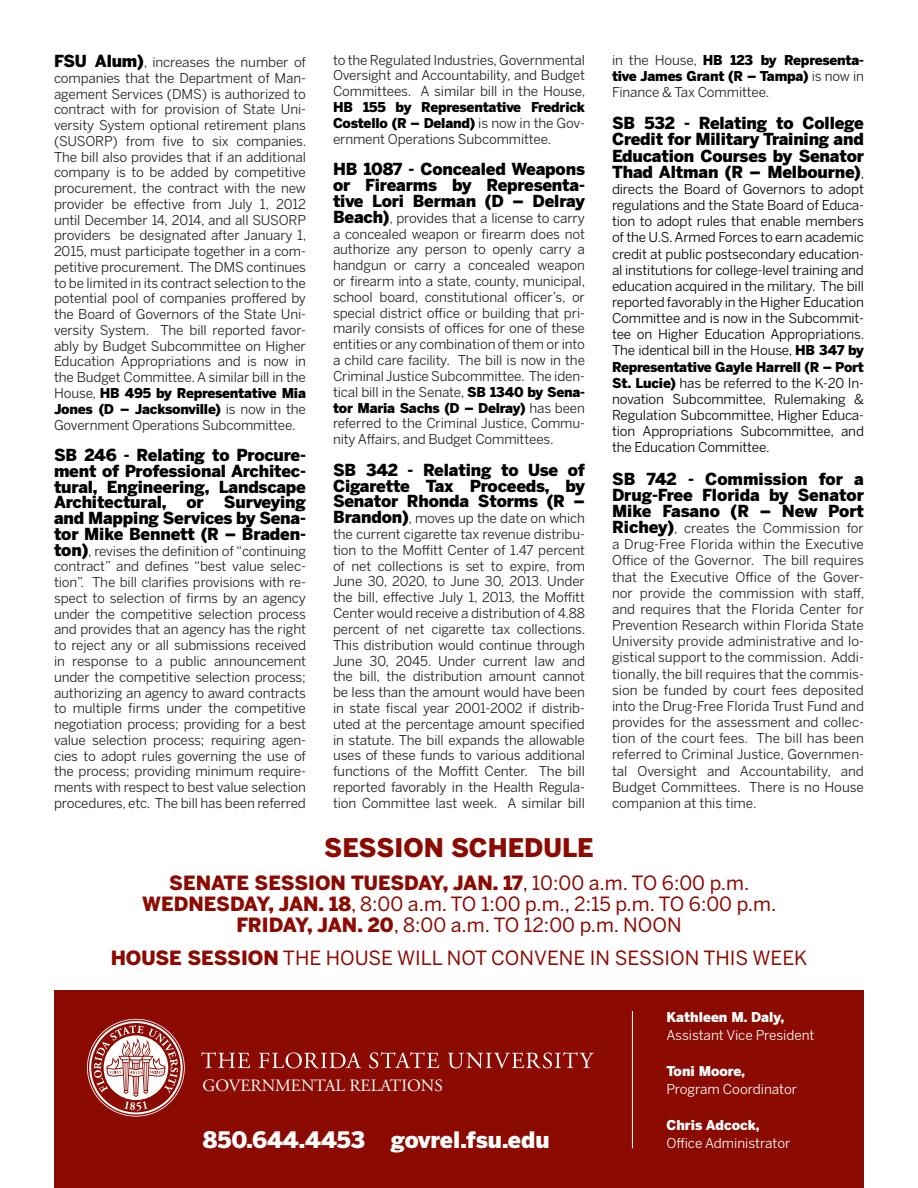
<style>
.page{position:relative;width:918px;height:1188px;background:#fff}
.page>*{position:absolute;margin:0;border:0;box-sizing:border-box;transform-origin:0 0}
.t1{font:900 25.5px "Benton Sans";color:#8b0a02}
.t2{font:900 22.5px "Benton Sans";color:#fff}
.t3{font:19.5px "Benton Sans";color:#8b0a02}
.t4{font:900 19.5px "Benton Sans";color:#8b0a02}
.t5{font:17.25px "Adobe Garamond Pro";color:#fff}
.t6{font:900 16.5px/15.8px "Benton Sans";letter-spacing:-.01em;color:#000;text-align:justify}
.t7{font:13.5px/15.8px "Benton Sans";letter-spacing:-.01em;color:#231f20;text-align:justify}
.t8{font:13.5px/16.2px "Benton Sans";letter-spacing:-.01em;color:#000;text-align:justify}
.t9{font:900 13.5px/16.2px "Benton Sans";letter-spacing:-.015em;color:#000;text-align:justify}
.t10{font:13.5px "Benton Sans";color:#fff}
.t11{font:900 13.5px "Benton Sans";color:#fff}
.s1{font-weight:900;font-size:16.5px;color:#000}
.s2{font-weight:900;color:#000}
.s3{font-weight:400;color:#231f20}
.s4{font-weight:400;font-size:13.5px}
.s5{font-weight:900}
.s6{font-weight:400}
</style>
<div class="page">
<div style="left:54px;top:990px;width:810px;height:198px;background:#8b0a02"></div>
<svg style="left:87px;top:1019px;width:98px;height:98px"></svg>
<svg style="left:201px;top:1052px;width:49px;height:16px"></svg>
<svg style="left:259px;top:1052px;width:102px;height:16px"></svg>
<svg style="left:369px;top:1052px;width:70px;height:16px"></svg>
<svg style="left:448px;top:1052px;width:146px;height:16px"></svg>
<hr style="left:632px;top:1011px;width:1px;height:137px;background:#fff">
<p class="t7" style="left:54px;top:54px;width:254px"><span class="s1">FSU Alum)</span>, increases the number of companies that the Department of Man&shy;agement Services (DMS) is authorized to contract with for provision of State Uni&shy;versity System optional retirement plans (SUSORP) from five to six companies.<br>The bill also provides that if an additional company is to be added by competitive procurement, the contract with the new provider be effective from July 1, 2012 until December 14, 2014, and all SUSORP providers be designated after January 1, 2015, must participate together in a com&shy;petitive procurement. The DMS continues to be limited in its contract selection to the potential pool of companies proffered by the Board of Governors of the State Uni&shy;versity System. The bill reported favor&shy;ably by Budget Subcommittee on Higher Education Appropriations and is now in the Budget Committee. A similar bill in the House, <span class="s2">HB 495 by Representative Mia Jones (D – Jacksonville)</span> is now in the Government Operations Subcommittee.</p>
<p class="t6" style="left:54px;top:447px;width:254px">SB 246 - Relating to Procure&shy;ment of Professional Architec&shy;tural, Engineering, Landscape Architectural, or Surveying and Mapping Services by Sena&shy;tor Mike Bennett (R – Braden-</p>
<p class="t7" style="left:54px;top:543px;width:254px"><span class="s1">ton)</span>, revises the definition of “continuing contract” and defines “best value selec&shy;tion”. The bill clarifies provisions with re&shy;spect to selection of firms by an agency under the competitive selection process and provides that an agency has the right to reject any or all submissions received in response to a public announcement under the competitive selection process; authorizing an agency to award contracts to multiple firms under the competitive negotiation process; providing for a best value selection process; requiring agen&shy;cies to adopt rules governing the use of the process; providing minimum require&shy;ments with respect to best value selection procedures, etc. The bill has been referred</p>
<p class="t7" style="left:333px;top:52px;width:254px">to the Regulated Industries, Governmental Oversight and Accountability, and Budget Committees. A similar bill in the House, <span class="s2">HB 155 by Representative Fredrick Costello (R – Deland)</span> is now in the Gov&shy;ernment Operations Subcommittee.</p>
<p class="t6" style="left:333px;top:161px;width:254px">HB 1087 - Concealed Weapons or Firearms by Representa&shy;tive Lori Berman (D – Delray</p>
<p class="t7" style="left:333px;top:210px;width:254px"><span class="s1">Beach)</span>, provides that a license to carry a concealed weapon or firearm does not authorize any person to openly carry a handgun or carry a concealed weapon or firearm into a state, county, municipal, school board, constitutional officer’s, or special district office or building that pri&shy;marily consists of offices for one of these entities or any combination of them or into a child care facility. The bill is now in the Criminal Justice Subcommittee. The iden&shy;tical bill in the Senate, <span class="s2">SB 1340 by Sena&shy;tor Maria Sachs (D – Delray)</span> has been referred to the Criminal Justice, Commu&shy;nity Affairs, and Budget Committees.</p>
<p class="t6" style="left:333px;top:462px;width:254px">SB 342 - Relating to Use of Cigarette Tax Proceeds, by Senator Rhonda Storms (R –</p>
<p class="t7" style="left:333px;top:510px;width:254px"><span class="s1">Brandon)</span>, moves up the date on which the current cigarette tax revenue distribu&shy;tion to the Moffitt Center of 1.47 percent of net collections is set to expire, from June 30, 2020, to June 30, 2013. Under the bill, effective July 1, 2013, the Moffitt Center would receive a distribution of 4.88 percent of net cigarette tax collections.<br>This distribution would continue through June 30, 2045. Under current law and the bill, the distribution amount cannot be less than the amount would have been in state fiscal year 2001-2002 if distrib&shy;uted at the percentage amount specified in statute. The bill expands the allowable uses of these funds to various additional functions of the Moffitt Center. The bill reported favorably in the Health Regula&shy;tion Committee last week. A similar bill</p>
<p class="t9" style="left:612px;top:51px;width:254px"><span class="s3">in the House,</span> HB 123 by Representa&shy;tive James Grant (R – Tampa) <span class="s3">is now in Finance &amp; Tax Committee.</span></p>
<p class="t6" style="left:612px;top:115px;width:254px;line-height:16.2px">SB 532 - Relating to College Credit for Military Training and Education Courses by Senator Thad Altman (R – Melbourne)<span class="s4">,</span></p>
<p class="t8" style="left:612px;top:181px;width:254px">directs the Board of Governors to adopt regulations and the State Board of Educa&shy;tion to adopt rules that enable members of the U.S. Armed Forces to earn academic credit at public postsecondary education&shy;al institutions for college-level training and education acquired in the military. The bill reported favorably in the Higher Education Committee and is now in the Subcommit&shy;tee on Higher Education Appropriations.<br>The identical bill in the House, <span class="s5">HB 347 by Representative Gayle Harrell (R – Port St. Lucie)</span> has be referred to the K-20 In&shy;novation Subcommittee, Rulemaking &amp; Regulation Subcommittee, Higher Educa&shy;tion Appropriations Subcommittee, and the Education Committee.</p>
<p class="t6" style="left:612px;top:470px;width:254px;line-height:16.2px">SB 742 - Commission for a Drug-Free Florida by Senator Mike Fasano (R – New Port</p>
<p class="t7" style="left:612px;top:520px;width:254px;line-height:16.2px"><span class="s1">Richey)</span>, creates the Commission for a Drug-Free Florida within the Executive Office of the Governor. The bill requires that the Executive Office of the Gover&shy;nor provide the commission with staff, and requires that the Florida Center for Prevention Research within Florida State University provide administrative and lo&shy;gistical support to the commission. Addi&shy;tionally, the bill requires that the commis&shy;sion be funded by court fees deposited into the Drug-Free Florida Trust Fund and provides for the assessment and collec&shy;tion of the court fees. The bill has been referred to Criminal Justice, Governmen&shy;tal Oversight and Accountability, and Budget Committees. There is no House companion at this time.</p>
<p class="t1" style="left:324px;top:832px;width:271px">SESSION SCHEDULE</p>
<p class="t4" style="left:169px;top:871px;width:582px">SENATE SESSION TUESDAY, JAN. 17<span class="s6">, 10:00 a.m. TO 6:00 p.m.</span></p>
<p class="t3" style="left:142px;top:892px;width:636px"><span class="s5">WEDNESDAY, JAN. 18</span>, 8:00 a.m. TO 1:00 p.m., 2:15 p.m. TO 6:00 p.m.</p>
<p class="t3" style="left:236px;top:913px;width:447px"><span class="s5">FRIDAY, JAN. 20</span>, 8:00 a.m. TO 12:00 p.m. NOON</p>
<p class="t3" style="left:111px;top:946px;width:698px"><span class="s5">HOUSE SESSION</span> THE HOUSE WILL NOT CONVENE IN SESSION THIS WEEK</p>
<p class="t11" style="left:666px;top:1009px;width:119px">Kathleen M. Daly,</p>
<p class="t10" style="left:666px;top:1027px;width:150px">Assistant Vice President</p>
<p class="t11" style="left:666px;top:1063px;width:80px">Toni Moore,</p>
<p class="t10" style="left:666px;top:1081px;width:132px">Program Coordinator</p>
<p class="t11" style="left:666px;top:1117px;width:95px">Chris Adcock,</p>
<p class="t5" style="left:203px;top:1076px;width:242px">GOVERNMENTAL RELATIONS</p>
<p class="t2" style="left:203px;top:1126px;width:348px">850.644.4453 govrel.fsu.edu</p>
<p class="t10" style="left:666px;top:1135px;width:126px">Office Administrator</p>
</div>
